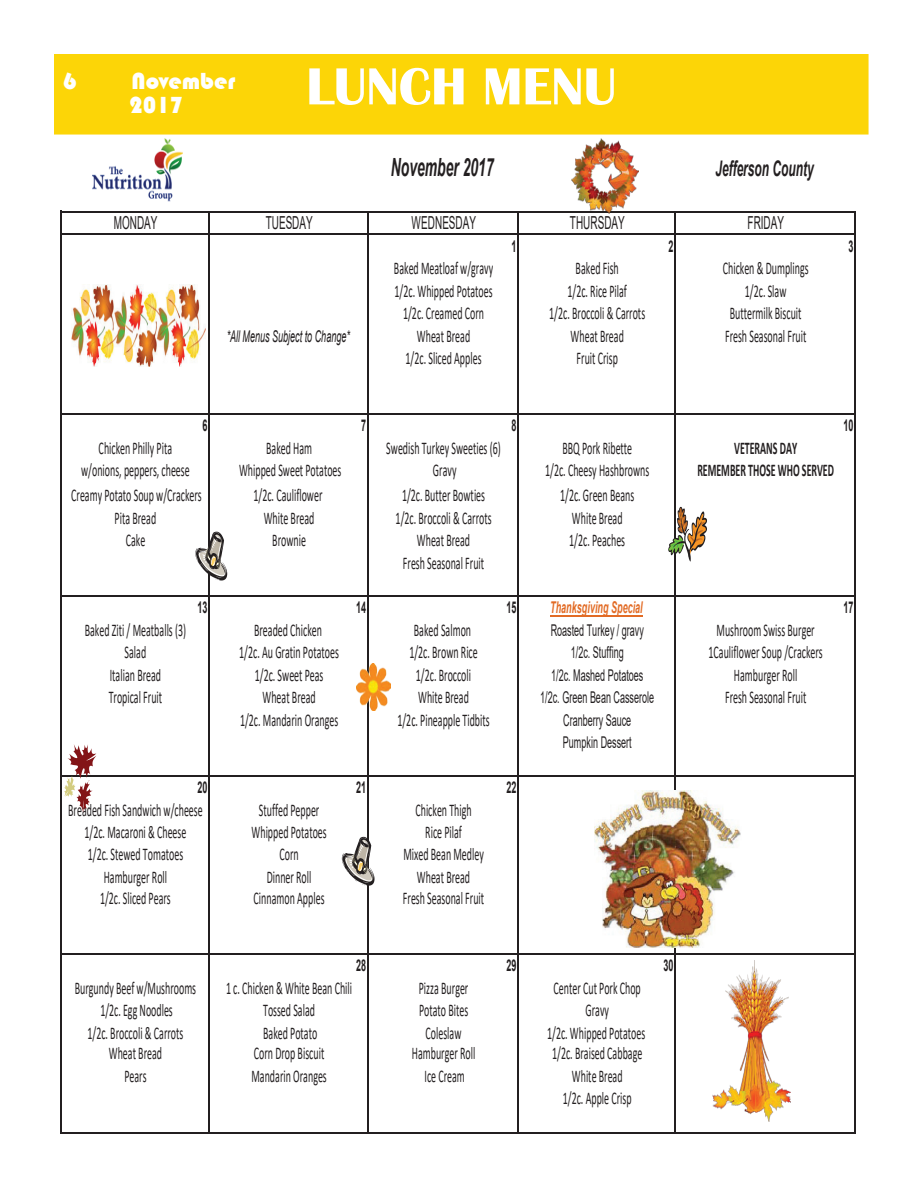
<style>
.page{position:relative;width:918px;height:1188px;background:#fff}
.page>*{position:absolute;margin:0;border:0;box-sizing:border-box;transform-origin:0 0}
.t1{font:700 54px "Britannic";color:#fff}
.t2{font:italic 700 25.05px "Arial";color:#231f20;scale:.56 1}
.t3{font:24px/24px "Bauhaus 93";color:#fff}
.t4{font:italic 700 21.45px "Arial";color:#231f20;scale:.56 1}
.t5{font:17.85px/22.5px "Calibri";color:#231f20;text-align:center;scale:.56 1}
.t6{font:17.85px "Arial";letter-spacing:.005em;color:#231f20;scale:.56 1}
.t7{font:700 17.85px "Calibri";color:#231f20;scale:.56 1}
.t8{font:16.2px/22.5px "Arial";color:#231f20;scale:.56 1}
.t9{font:700 16.2px "Arial";color:#231f20;scale:.56 1}
.t10{font:italic 16.2px "Arial";color:#231f20;scale:.56 1}
.t11{font:italic 700 16.2px "Arial";color:#e26b25;scale:.56 1}
</style>
<div class="page">
<hr style="left:550px;top:615px;width:93px;height:2px;background:#e26b25">
<hr style="left:60px;top:211px;width:1px;height:923px;background:#231f20">
<hr style="left:209px;top:213px;width:1px;height:921px;background:#231f20">
<hr style="left:367px;top:213px;width:1px;height:921px;background:#231f20">
<hr style="left:518px;top:213px;width:1px;height:921px;background:#231f20">
<hr style="left:675px;top:213px;width:1px;height:921px;background:#231f20">
<hr style="left:855px;top:213px;width:1px;height:921px;background:#231f20">
<hr style="left:61px;top:211px;width:795px;height:2px;background:#231f20">
<hr style="left:61px;top:233px;width:795px;height:2px;background:#231f20">
<hr style="left:61px;top:413px;width:795px;height:2px;background:#231f20">
<hr style="left:61px;top:595px;width:795px;height:2px;background:#231f20">
<hr style="left:61px;top:775px;width:795px;height:2px;background:#231f20">
<hr style="left:61px;top:953px;width:795px;height:2px;background:#231f20">
<hr style="left:61px;top:1132px;width:795px;height:2px;background:#231f20">
<img style="left:93px;top:139px;width:90px;height:63px">
<img style="left:572px;top:139px;width:66px;height:75px">
<img style="left:72px;top:285px;width:134px;height:82px">
<img style="left:712px;top:961px;width:78px;height:161px">
<img style="left:594px;top:791px;width:147px;height:157px">
<svg style="left:64px;top:744px;width:32px;height:69px"></svg>
<svg style="left:668px;top:507px;width:39px;height:55px"></svg>
<img style="left:356px;top:664px;width:34px;height:46px">
<svg style="left:342px;top:837px;width:33px;height:49px"></svg>
<svg style="left:195px;top:532px;width:32px;height:49px"></svg>
<div style="left:54px;top:54px;width:815px;height:81px;background:#fcd507"></div>
<h3 class="t3" style="left:63px;top:70px;width:15px">6</h3>
<h3 class="t3" style="left:129px;top:70px;width:108px">November<br>2017</h3>
<h1 class="t1" style="left:306px;top:56px;width:312px">LUNCH MENU</h1>
<h2 class="t2" style="left:391px;top:151px;width:185px">November 2017</h2>
<p class="t4" style="left:716px;top:154px;width:177px">Jefferson County</p>
<p class="t6" style="left:114px;top:211px;width:80px">MONDAY</p>
<p class="t6" style="left:266px;top:211px;width:86px">TUESDAY</p>
<p class="t6" style="left:411px;top:211px;width:117px">WEDNESDAY</p>
<p class="t6" style="left:570px;top:211px;width:100px">THURSDAY</p>
<p class="t6" style="left:748px;top:211px;width:67px">FRIDAY</p>
<p class="t9" style="left:512px;top:235px;width:10px">1</p>
<p class="t9" style="left:668px;top:235px;width:10px">2</p>
<p class="t9" style="left:848px;top:235px;width:10px">3</p>
<p class="t5" style="left:394px;top:257px;width:179px">Baked Meatloaf w/gravy</p>
<p class="t5" style="left:576px;top:257px;width:79px">Baked Fish</p>
<p class="t5" style="left:723px;top:257px;width:155px">Chicken &amp; Dumplings</p>
<p class="t5" style="left:395px;top:279px;width:177px">1/2c. Whipped Potatoes</p>
<p class="t5" style="left:567px;top:279px;width:108px">1/2c. Rice Pilaf</p>
<p class="t5" style="left:745px;top:279px;width:76px">1/2c. Slaw</p>
<p class="t5" style="left:403px;top:301px;width:146px">1/2c. Creamed Corn</p>
<p class="t5" style="left:549px;top:301px;width:173px">1/2c. Broccoli &amp; Carrots</p>
<p class="t5" style="left:730px;top:301px;width:130px">Buttermilk Biscuit</p>
<p class="t10" style="left:227px;top:325px;width:222px">*All Menus Subject to Change*</p>
<p class="t5" style="left:417px;top:324px;width:97px">Wheat Bread</p>
<p class="t5" style="left:571px;top:324px;width:97px">Wheat Bread</p>
<p class="t5" style="left:725px;top:324px;width:147px">Fresh Seasonal Fruit</p>
<p class="t5" style="left:406px;top:346px;width:137px">1/2c. Sliced Apples</p>
<p class="t5" style="left:577px;top:346px;width:75px">Fruit Crisp</p>
<p class="t9" style="left:203px;top:414px;width:10px">6</p>
<p class="t9" style="left:361px;top:414px;width:10px">7</p>
<p class="t9" style="left:512px;top:414px;width:10px">8</p>
<p class="t9" style="left:843px;top:414px;width:19px">10</p>
<p class="t5" style="left:99px;top:436px;width:133px">Chicken Philly Pita</p>
<p class="t5" style="left:266px;top:436px;width:84px">Baked Ham</p>
<p class="t5" style="left:386px;top:436px;width:206px">Swedish Turkey Sweeties (6)</p>
<p class="t5" style="left:562px;top:436px;width:126px">BBQ Pork Ribette</p>
<p class="t7" style="left:734px;top:435px;width:114px">VETERANS DAY</p>
<p class="t5" style="left:81px;top:459px;width:195px">w/onions, peppers, cheese</p>
<p class="t5" style="left:239px;top:459px;width:184px">Whipped Sweet Potatoes</p>
<p class="t5" style="left:433px;top:459px;width:44px">Gravy</p>
<p class="t5" style="left:545px;top:459px;width:187px">1/2c. Cheesy Hashbrowns</p>
<p class="t7" style="left:697px;top:458px;width:245px">REMEMBER THOSE WHO SERVED</p>
<p class="t5" style="left:71px;top:484px;width:235px">Creamy Potato Soup w/Crackers</p>
<p class="t5" style="left:254px;top:484px;width:125px">1/2c. Cauliflower</p>
<p class="t5" style="left:402px;top:484px;width:150px">1/2c. Butter Bowties</p>
<p class="t5" style="left:560px;top:484px;width:134px">1/2c. Green Beans</p>
<p class="t5" style="left:115px;top:506px;width:76px">Pita Bread</p>
<p class="t5" style="left:264px;top:506px;width:92px">White Bread</p>
<p class="t5" style="left:396px;top:506px;width:173px">1/2c. Broccoli &amp; Carrots</p>
<p class="t5" style="left:572px;top:506px;width:92px">White Bread</p>
<p class="t5" style="left:126px;top:528px;width:37px">Cake</p>
<p class="t5" style="left:272px;top:528px;width:62px">Brownie</p>
<p class="t5" style="left:417px;top:528px;width:97px">Wheat Bread</p>
<p class="t5" style="left:569px;top:528px;width:101px">1/2c. Peaches</p>
<p class="t5" style="left:403px;top:551px;width:147px">Fresh Seasonal Fruit</p>
<p class="t9" style="left:198px;top:596px;width:19px">13</p>
<p class="t9" style="left:356px;top:596px;width:19px">14</p>
<p class="t9" style="left:506px;top:596px;width:19px">15</p>
<p class="t11" style="left:550px;top:597px;width:167px">Thanksgiving Special</p>
<p class="t9" style="left:843px;top:596px;width:19px">17</p>
<p class="t5" style="left:85px;top:618px;width:183px">Baked Ziti / Meatballs (3)</p>
<p class="t5" style="left:254px;top:618px;width:123px">Breaded Chicken</p>
<p class="t5" style="left:414px;top:618px;width:104px">Baked Salmon</p>
<p class="t8" style="left:551px;top:619px;width:168px">Roasted Turkey / gravy</p>
<p class="t5" style="left:717px;top:618px;width:177px">Mushroom Swiss Burger</p>
<p class="t5" style="left:125px;top:641px;width:40px">Salad</p>
<p class="t5" style="left:239px;top:641px;width:179px">1/2c. Au Gratin Potatoes</p>
<p class="t5" style="left:409px;top:641px;width:124px">1/2c. Brown Rice</p>
<p class="t8" style="left:571px;top:641px;width:96px">1/2c. Stuffing</p>
<p class="t5" style="left:709px;top:641px;width:206px">1Cauliflower Soup /Crackers</p>
<p class="t5" style="left:110px;top:663px;width:93px">Italian Bread</p>
<p class="t5" style="left:255px;top:663px;width:124px">1/2c. Sweet Peas</p>
<p class="t5" style="left:416px;top:663px;width:100px">1/2c. Broccoli</p>
<p class="t8" style="left:551px;top:664px;width:166px">1/2c. Mashed Potatoes</p>
<p class="t5" style="left:734px;top:663px;width:115px">Hamburger Roll</p>
<p class="t5" style="left:109px;top:686px;width:97px">Tropical Fruit</p>
<p class="t5" style="left:262px;top:686px;width:97px">Wheat Bread</p>
<p class="t5" style="left:418px;top:686px;width:92px">White Bread</p>
<p class="t8" style="left:540px;top:686px;width:205px">1/2c. Green Bean Casserole</p>
<p class="t5" style="left:725px;top:686px;width:147px">Fresh Seasonal Fruit</p>
<p class="t5" style="left:240px;top:708px;width:177px">1/2c. Mandarin Oranges</p>
<p class="t5" style="left:397px;top:708px;width:166px">1/2c. Pineapple Tidbits</p>
<p class="t8" style="left:563px;top:709px;width:125px">Cranberry Sauce<br>Pumpkin Dessert</p>
<p class="t9" style="left:198px;top:776px;width:19px">20</p>
<p class="t9" style="left:356px;top:776px;width:19px">21</p>
<p class="t9" style="left:507px;top:776px;width:19px">22</p>
<p class="t5" style="left:68px;top:798px;width:242px">Breaded Fish Sandwich w/cheese</p>
<p class="t5" style="left:259px;top:798px;width:110px">Stuffed Pepper</p>
<p class="t5" style="left:415px;top:798px;width:102px">Chicken Thigh</p>
<p class="t5" style="left:85px;top:820px;width:183px">1/2c. Macaroni &amp; Cheese</p>
<p class="t5" style="left:252px;top:820px;width:136px">Whipped Potatoes</p>
<p class="t5" style="left:425px;top:820px;width:67px">Rice Pilaf</p>
<p class="t5" style="left:88px;top:843px;width:172px">1/2c. Stewed Tomatoes</p>
<p class="t5" style="left:280px;top:843px;width:36px">Corn</p>
<p class="t5" style="left:403px;top:843px;width:145px">Mixed Bean Medley</p>
<p class="t5" style="left:104px;top:865px;width:115px">Hamburger Roll</p>
<p class="t5" style="left:267px;top:865px;width:81px">Dinner Roll</p>
<p class="t5" style="left:417px;top:865px;width:97px">Wheat Bread</p>
<p class="t5" style="left:100px;top:886px;width:128px">1/2c. Sliced Pears</p>
<p class="t5" style="left:254px;top:886px;width:128px">Cinnamon Apples</p>
<p class="t5" style="left:403px;top:886px;width:147px">Fresh Seasonal Fruit</p>
<p class="t9" style="left:356px;top:954px;width:19px">28</p>
<p class="t9" style="left:507px;top:954px;width:19px">29</p>
<p class="t9" style="left:663px;top:954px;width:19px">30</p>
<p class="t5" style="left:75px;top:976px;width:218px">Burgundy Beef w/Mushrooms</p>
<p class="t5" style="left:226px;top:976px;width:227px">1 c. Chicken &amp; White Bean Chili</p>
<p class="t5" style="left:419px;top:976px;width:90px">Pizza Burger</p>
<p class="t5" style="left:554px;top:976px;width:157px">Center Cut Pork Chop</p>
<p class="t5" style="left:100px;top:998px;width:131px">1/2c. Egg Noodles</p>
<p class="t5" style="left:263px;top:998px;width:94px">Tossed Salad</p>
<p class="t5" style="left:419px;top:998px;width:89px">Potato Bites</p>
<p class="t5" style="left:586px;top:998px;width:44px">Gravy</p>
<p class="t5" style="left:87px;top:1021px;width:173px">1/2c. Broccoli &amp; Carrots</p>
<p class="t5" style="left:263px;top:1021px;width:98px">Baked Potato</p>
<p class="t5" style="left:426px;top:1021px;width:66px">Coleslaw</p>
<p class="t5" style="left:547px;top:1021px;width:177px">1/2c. Whipped Potatoes</p>
<p class="t5" style="left:109px;top:1042px;width:97px">Wheat Bread</p>
<p class="t5" style="left:254px;top:1042px;width:127px">Corn Drop Biscuit</p>
<p class="t5" style="left:412px;top:1042px;width:115px">Hamburger Roll</p>
<p class="t5" style="left:552px;top:1042px;width:163px">1/2c. Braised Cabbage</p>
<p class="t5" style="left:124px;top:1064px;width:41px">Pears</p>
<p class="t5" style="left:251px;top:1064px;width:136px">Mandarin Oranges</p>
<p class="t5" style="left:425px;top:1064px;width:74px">Ice Cream</p>
<p class="t5" style="left:563px;top:1064px;width:124px">White Bread<br>1/2c. Apple Crisp</p>
</div>
